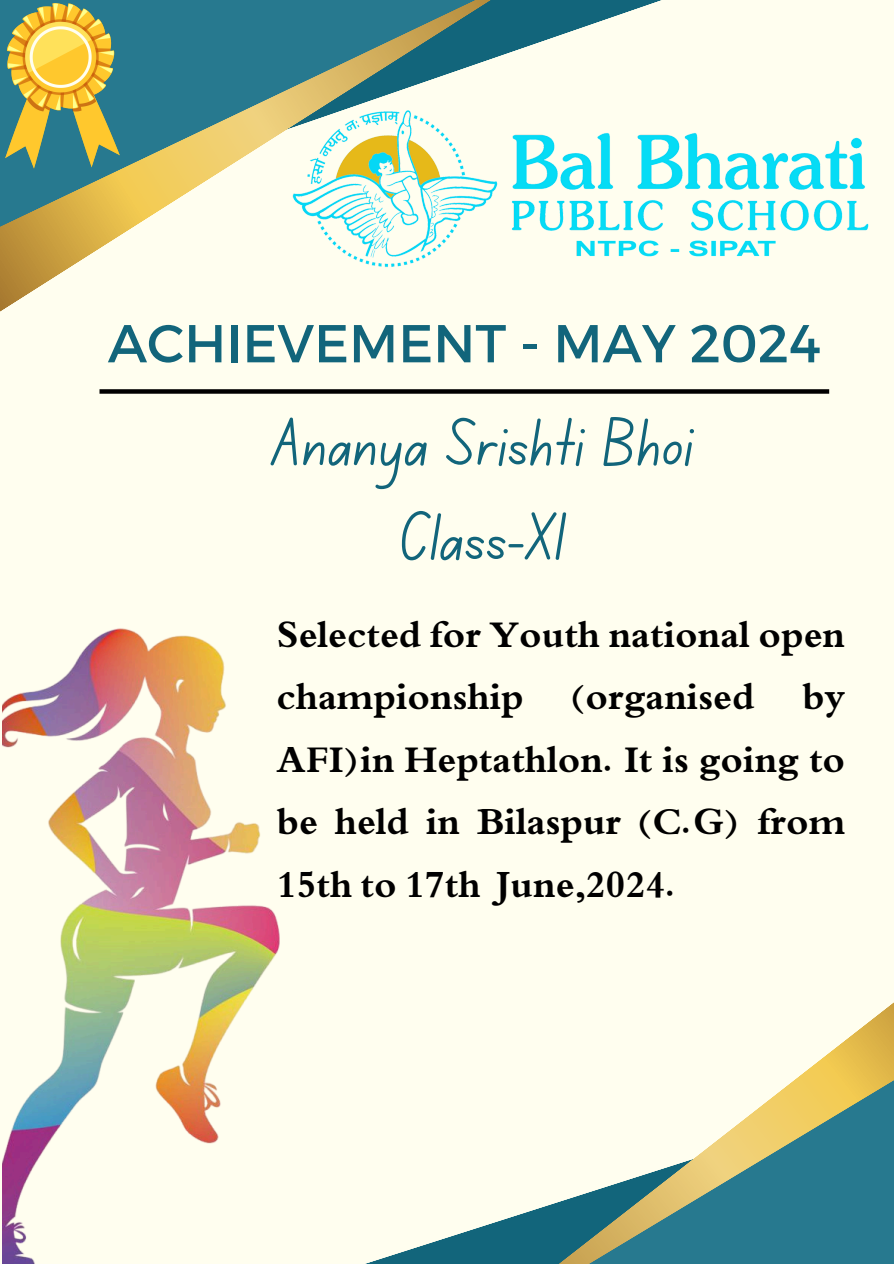
<style>
.page{position:relative;width:894px;height:1264px;background:#fff}
.page>*{position:absolute;margin:0;border:0;box-sizing:border-box;transform-origin:0 0}
.t1{font:68.1px/94.5px "Canva School Font";color:#12657b;text-align:center}
.t2{font:53.25px "Montserrat";color:#12657b}
.t3{font:700 37.2px/62.4px "XB Niloofar";color:#000}
</style>
<div class="page">
<div style="left:0;top:0;width:893px;height:1263px;background:#fffeef"></div>
<div style="left:99px;top:389px;width:730px;height:5px;background:#000"></div>
<svg style="left:509px;top:0;width:152px;height:40px;fill:#12657b"></svg>
<svg style="left:0;top:0;width:509px;height:310px"></svg>
<svg style="left:368px;top:1226px;width:115px;height:37px"></svg>
<svg style="left:483px;top:1003px;width:410px;height:260px"></svg>
<img style="left:6px;top:4px;width:113px;height:164px">
<img style="left:241px;top:40px;width:628px;height:253px">
<img style="left:3px;top:628px;width:277px;height:635px">
<h2 class="t2" style="left:108px;top:309px;width:714px">ACHIEVEMENT - MAY 2024</h2>
<h1 class="t1" style="left:273px;top:404px;width:421px">Ananya Srishti Bhoi<br>Class-XI</h1>
<p class="t3" style="left:276px;top:605px;width:570px">Selected for Youth national open championship</p>
<p class="t3" style="left:276px;top:668px;width:570px;text-align:justify;text-indent:525px">by AFI)in Heptathlon. It is going to be held in Bilaspur (C.G) from 15th to 17th June,2024.</p>
<p class="t3" style="left:571px;top:668px;width:185px">(organised</p>
</div>
